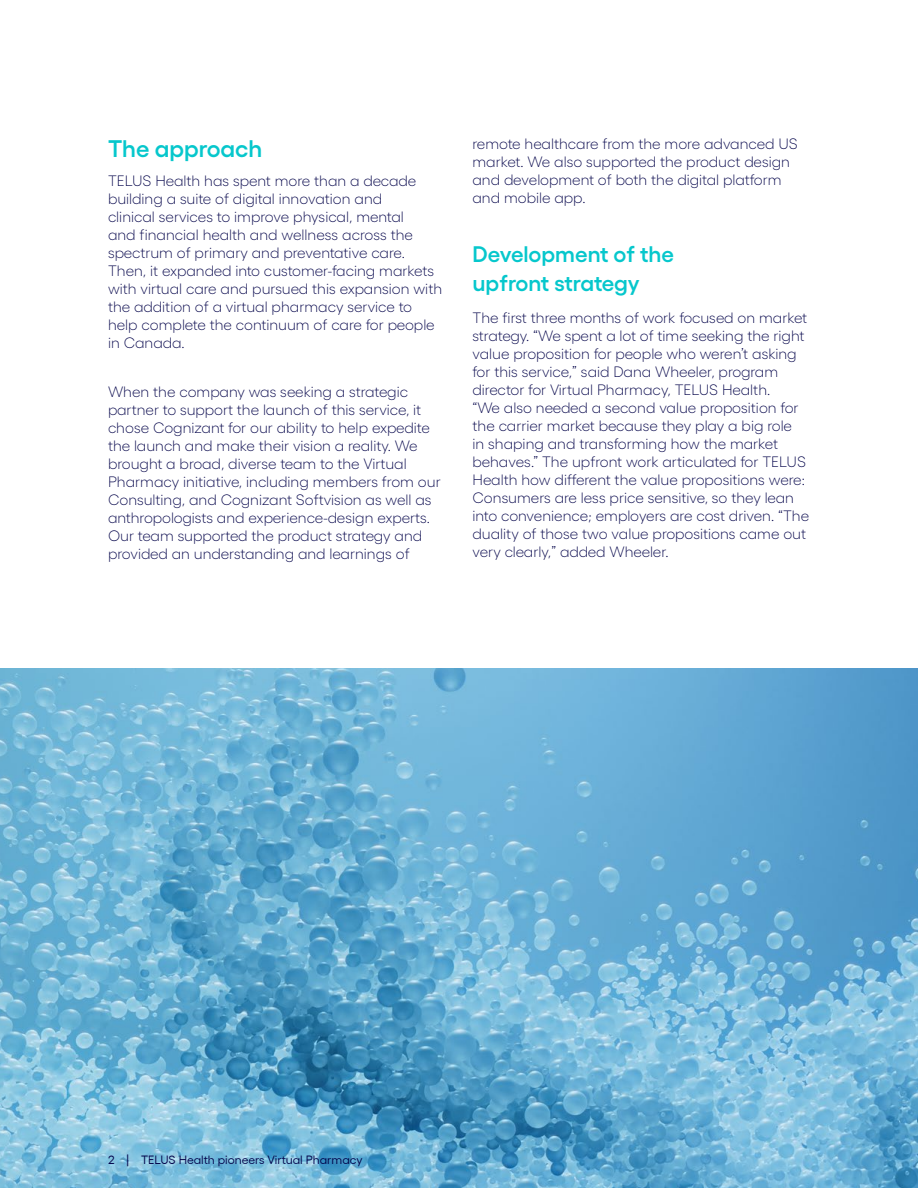
<style>
.page{position:relative;width:918px;height:1188px;background:#fff}
.page>*{position:absolute;margin:0;border:0;box-sizing:border-box;transform-origin:0 0}
.t1{font:600 24px "Gellix";color:#06c7cc}
.t2{font:600 22.5px/28.5px "Gellix";letter-spacing:-.005em;color:#06c7cc}
.t3{font:300 15px/18px "Gellix";color:#000048}
.t4{font:12px "Gellix";color:#000048}
</style>
<div class="page">
<img style="left:0;top:669px;width:918px;height:519px">
<h1 class="t1" style="left:108px;top:130px;width:156px">The approach</h1>
<p class="t3" style="left:108px;top:170px;width:336px">TELUS Health has spent more than a decade building a suite of digital innovation and<br>clinical services to improve physical, mental<br>and financial health and wellness across the spectrum of primary and preventative care.<br>Then, it expanded into customer-facing markets with virtual care and pursued this expansion with the addition of a virtual pharmacy service to help complete the continuum of care for people in Canada.</p>
<p class="t3" style="left:108px;top:381px;width:334px">When the company was seeking a strategic partner to support the launch of this service, it chose Cognizant for our ability to help expedite the launch and make their vision a reality. We brought a broad, diverse team to the Virtual Pharmacy initiative, including members from our Consulting, and Cognizant Softvision as well as anthropologists and experience-design experts.<br>Our team supported the product strategy and provided an understanding and learnings of</p>
<p class="t3" style="left:472px;top:133px;width:327px">remote healthcare from the more advanced US market. We also supported the product design and development of both the digital platform and mobile app.</p>
<h2 class="t2" style="left:472px;top:238px;width:203px">Development of the upfront strategy</h2>
<p class="t3" style="left:472px;top:307px;width:338px">The first three months of work focused on market strategy. “We spent a lot of time seeking the right value proposition for people who weren’t asking for this service,” said Dana Wheeler, program director for Virtual Pharmacy, TELUS Health.<br>“We also needed a second value proposition for the carrier market because they play a big role<br>in shaping and transforming how the market behaves.” The upfront work articulated for TELUS Health how different the value propositions were:<br>Consumers are less price sensitive, so they lean into convenience; employers are cost driven. “The duality of those two value propositions came out very clearly,” added Wheeler.</p>
<p class="t4" style="left:108px;top:1151px;width:256px">2 | TELUS Health pioneers Virtual Pharmacy</p>
</div>
